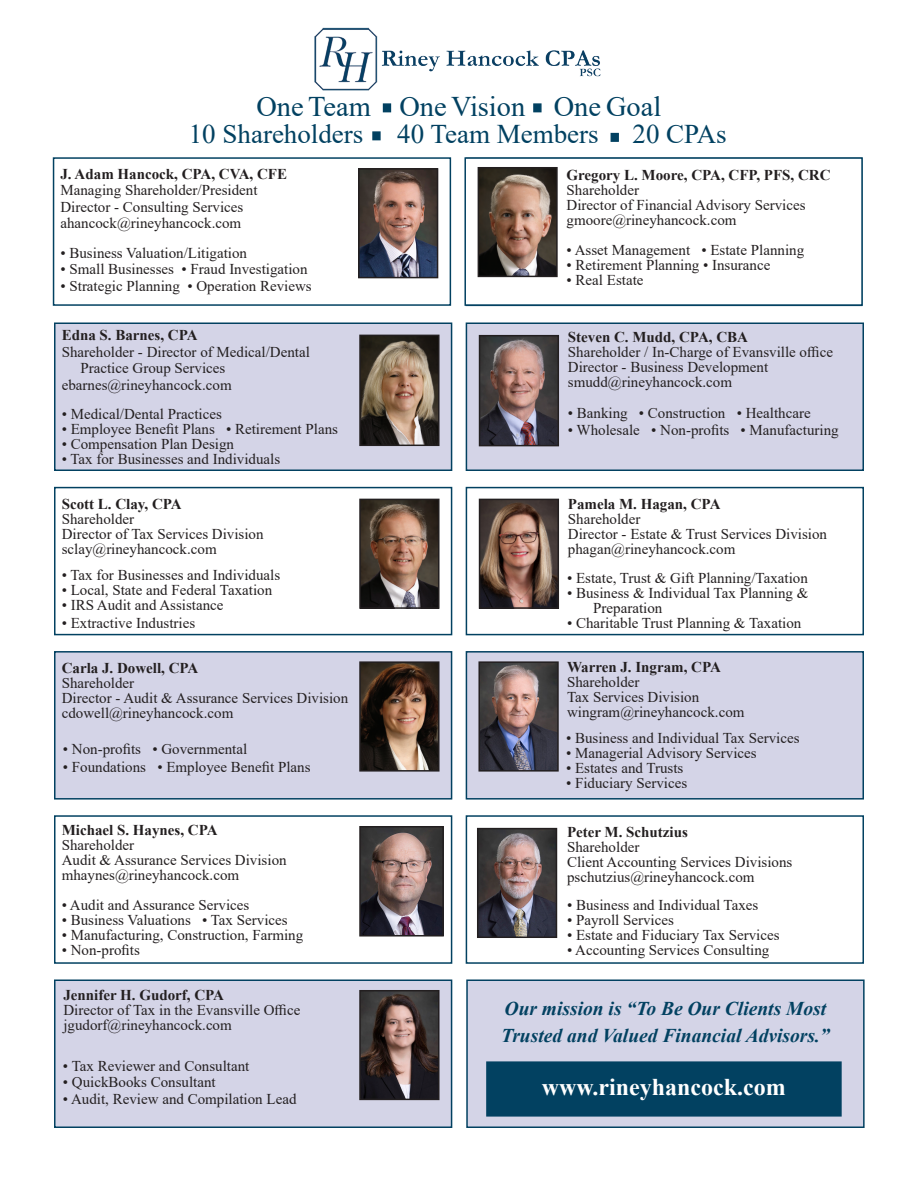
<style>
.page{position:relative;width:918px;height:1188px;background:#fff}
.page>*{position:absolute;margin:0;border:0;box-sizing:border-box;transform-origin:0 0}
.t1{font:28.5px "Times New Roman";color:#024161}
.t2{font:27px "Times New Roman";color:#024161}
.t3{font:700 24px "Times New Roman";color:#fff}
.t4{font:italic 700 19.5px "Times New Roman";color:#024161}
.t5{font:15px "Times New Roman";color:#231f20}
.t6{font:700 15px/15px "Times New Roman";color:#231f20}
.s1{font-weight:400}
</style>
<div class="page">
<img style="left:314px;top:27px;width:287px;height:64px">
<div style="left:383px;top:103px;width:8px;height:9px;background:#024161;border:1px solid #024161"></div>
<div style="left:533px;top:103px;width:9px;height:9px;background:#024161;border:1px solid #024161"></div>
<div style="left:372px;top:131px;width:9px;height:9px;background:#024161;border:1px solid #024161"></div>
<div style="left:611px;top:133px;width:8px;height:9px;background:#024161;border:1px solid #024161"></div>
<div style="left:54px;top:322px;width:398px;height:149px;background:#d4d4e7;border:2px solid #024161"></div>
<img style="left:362px;top:338px;width:75px;height:105px">
<div style="left:359px;top:335px;width:81px;height:111px;border:2px solid #231f20"></div>
<div style="left:466px;top:322px;width:398px;height:149px;background:#d4d4e7;border:2px solid #024161"></div>
<img style="left:482px;top:338px;width:74px;height:105px">
<div style="left:479px;top:335px;width:80px;height:111px;border:2px solid #231f20"></div>
<div style="left:466px;top:487px;width:398px;height:148px;border:2px solid #024161"></div>
<img style="left:362px;top:502px;width:75px;height:104px">
<div style="left:359px;top:499px;width:81px;height:110px;border:2px solid #231f20"></div>
<img style="left:482px;top:502px;width:74px;height:104px">
<div style="left:479px;top:499px;width:80px;height:110px;border:2px solid #231f20"></div>
<div style="left:54px;top:487px;width:398px;height:148px;border:2px solid #024161"></div>
<div style="left:466px;top:651px;width:398px;height:149px;background:#d4d4e7;border:2px solid #024161"></div>
<div style="left:54px;top:651px;width:398px;height:149px;background:#d4d4e7;border:2px solid #024161"></div>
<img style="left:362px;top:664px;width:75px;height:105px">
<div style="left:359px;top:661px;width:81px;height:111px;border:2px solid #231f20"></div>
<img style="left:481px;top:664px;width:75px;height:105px">
<div style="left:478px;top:661px;width:81px;height:111px;border:2px solid #231f20"></div>
<div style="left:466px;top:815px;width:398px;height:149px;border:2px solid #024161"></div>
<div style="left:54px;top:815px;width:398px;height:149px;border:2px solid #024161"></div>
<img style="left:362px;top:829px;width:79px;height:105px">
<div style="left:359px;top:826px;width:85px;height:111px;border:2px solid #231f20"></div>
<img style="left:480px;top:831px;width:74px;height:104px">
<div style="left:477px;top:828px;width:80px;height:110px;border:2px solid #231f20"></div>
<div style="left:54px;top:980px;width:398px;height:148px;background:#d4d4e7;border:2px solid #024161"></div>
<img style="left:362px;top:993px;width:75px;height:104px">
<div style="left:359px;top:990px;width:81px;height:110px;border:2px solid #231f20"></div>
<div style="left:53px;top:157px;width:398px;height:149px;background:#fff;border:2px solid #024161"></div>
<img style="left:361px;top:171px;width:74px;height:104px">
<div style="left:358px;top:168px;width:80px;height:110px;border:2px solid #231f20"></div>
<div style="left:464px;top:157px;width:399px;height:149px;background:#fff;border:2px solid #024161"></div>
<img style="left:481px;top:170px;width:74px;height:104px">
<div style="left:478px;top:167px;width:80px;height:110px;border:2px solid #231f20"></div>
<div style="left:467px;top:980px;width:397px;height:147px;background:#d4d4e7"></div>
<div style="left:466px;top:980px;width:399px;height:148px;border:2px solid #024161"></div>
<div style="left:487px;top:1062px;width:354px;height:54px;background:#024161"></div>
<div style="left:486px;top:1061px;width:356px;height:56px;border:2px solid #024161"></div>
<p class="t1" style="left:256px;top:86px;width:407px">One Team One Vision One Goal</p>
<p class="t2" style="left:189px;top:115px;width:412px">10 Shareholders 40 Team Members</p>
<p class="t2" style="left:633px;top:115px;width:96px">20 CPAs</p>
<p class="t6" style="left:60px;top:166px;width:228px">J. Adam Hancock, CPA, CVA, CFE</p>
<p class="t5" style="left:60px;top:180px;width:199px">Managing Shareholder/President</p>
<p class="t5" style="left:60px;top:196px;width:184px">Director - Consulting Services</p>
<p class="t5" style="left:60px;top:213px;width:182px">ahancock@rineyhancock.com</p>
<p class="t5" style="left:60px;top:242px;width:188px">• Business Valuation/Litigation</p>
<p class="t5" style="left:60px;top:259px;width:249px">• Small Businesses • Fraud Investigation</p>
<p class="t5" style="left:60px;top:275px;width:253px">• Strategic Planning • Operation Reviews</p>
<p class="t6" style="left:62px;top:327px;width:137px">Edna S. Barnes, CPA</p>
<p class="t5" style="left:62px;top:341px;width:250px">Shareholder - Director of Medical/Dental</p>
<p class="t5" style="left:80px;top:358px;width:146px">Practice Group Services</p>
<p class="t5" style="left:62px;top:374px;width:172px">ebarnes@rineyhancock.com</p>
<p class="t5" style="left:62px;top:403px;width:162px">• Medical/Dental Practices</p>
<p class="t5" style="left:62px;top:418px;width:278px">• Employee Benefit Plans • Retirement Plans</p>
<p class="t5" style="left:62px;top:433px;width:174px">• Compensation Plan Design</p>
<p class="t5" style="left:62px;top:448px;width:220px">• Tax for Businesses and Individuals</p>
<p class="t6" style="left:62px;top:496px;width:122px">Scott L. Clay, CPA</p>
<p class="t5" style="left:62px;top:508px;width:74px">Shareholder</p>
<p class="t5" style="left:62px;top:523px;width:203px">Director of Tax Services Division</p>
<p class="t5" style="left:62px;top:538px;width:157px">sclay@rineyhancock.com</p>
<p class="t5" style="left:62px;top:565px;width:220px">• Tax for Businesses and Individuals</p>
<p class="t5" style="left:62px;top:580px;width:212px">• Local, State and Federal Taxation</p>
<p class="t5" style="left:62px;top:595px;width:163px">• IRS Audit and Assistance</p>
<p class="t5" style="left:62px;top:613px;width:135px">• Extractive Industries</p>
<p class="t6" style="left:62px;top:660px;width:138px">Carla J. Dowell, CPA</p>
<p class="t5" style="left:62px;top:673px;width:74px">Shareholder</p>
<p class="t5" style="left:62px;top:688px;width:288px">Director - Audit &amp; Assurance Services Division</p>
<p class="t5" style="left:62px;top:703px;width:173px">cdowell@rineyhancock.com</p>
<p class="t5" style="left:63px;top:739px;width:186px">• Non-profits • Governmental</p>
<p class="t5" style="left:63px;top:757px;width:249px">• Foundations • Employee Benefit Plans</p>
<p class="t6" style="left:62px;top:822px;width:157px">Michael S. Haynes, CPA</p>
<p class="t5" style="left:62px;top:834px;width:74px">Shareholder</p>
<p class="t5" style="left:62px;top:849px;width:226px">Audit &amp; Assurance Services Division</p>
<p class="t5" style="left:62px;top:864px;width:179px">mhaynes@rineyhancock.com</p>
<p class="t5" style="left:62px;top:894px;width:189px">• Audit and Assurance Services</p>
<p class="t5" style="left:62px;top:909px;width:227px">• Business Valuations • Tax Services</p>
<p class="t5" style="left:62px;top:924px;width:243px">• Manufacturing, Construction, Farming</p>
<p class="t5" style="left:62px;top:939px;width:80px">• Non-profits</p>
<p class="t6" style="left:63px;top:987px;width:162px">Jennifer H. Gudorf, CPA</p>
<p class="t5" style="left:63px;top:1000px;width:239px">Director of Tax in the Evansville Office</p>
<p class="t5" style="left:63px;top:1015px;width:170px">jgudorf@rineyhancock.com</p>
<p class="t5" style="left:63px;top:1055px;width:188px">• Tax Reviewer and Consultant</p>
<p class="t5" style="left:63px;top:1072px;width:154px">• QuickBooks Consultant</p>
<p class="t5" style="left:63px;top:1088px;width:235px">• Audit, Review and Compilation Lead</p>
<p class="t6" style="left:567px;top:167px;width:265px">Gregory L. Moore, CPA, CFP, PFS, CRC<br><span class="s1">Shareholder</span></p>
<p class="t5" style="left:567px;top:194px;width:241px">Director of Financial Advisory Services</p>
<p class="t5" style="left:567px;top:209px;width:172px">gmoore@rineyhancock.com</p>
<p class="t5" style="left:567px;top:239px;width:239px">• Asset Management • Estate Planning</p>
<p class="t5" style="left:567px;top:254px;width:205px">• Retirement Planning • Insurance</p>
<p class="t5" style="left:567px;top:269px;width:78px">• Real Estate</p>
<p class="t6" style="left:568px;top:329px;width:182px">Steven C. Mudd, CPA, CBA</p>
<p class="t5" style="left:568px;top:341px;width:267px">Shareholder / In-Charge of Evansville office</p>
<p class="t5" style="left:568px;top:356px;width:202px">Director - Business Development</p>
<p class="t5" style="left:568px;top:371px;width:166px">smudd@rineyhancock.com</p>
<p class="t5" style="left:568px;top:403px;width:244px">• Banking • Construction • Healthcare</p>
<p class="t5" style="left:568px;top:419px;width:272px">• Wholesale • Non-profits • Manufacturing</p>
<p class="t5" style="left:577px;top:372px;width:173px">Steven C. Mudd, CPA, CBA</p>
<p class="t5" style="left:577px;top:408px;width:202px">Director - Business Development</p>
<p class="t5" style="left:577px;top:426px;width:166px">smudd@rineyhancock.com</p>
<p class="t6" style="left:568px;top:496px;width:154px">Pamela M. Hagan, CPA</p>
<p class="t5" style="left:568px;top:508px;width:74px">Shareholder</p>
<p class="t5" style="left:568px;top:523px;width:261px">Director - Estate &amp; Trust Services Division</p>
<p class="t5" style="left:568px;top:538px;width:169px">phagan@rineyhancock.com</p>
<p class="t5" style="left:567px;top:567px;width:242px">• Estate, Trust &amp; Gift Planning/Taxation</p>
<p class="t5" style="left:567px;top:582px;width:243px">• Business &amp; Individual Tax Planning &amp;</p>
<p class="t5" style="left:593px;top:597px;width:71px">Preparation</p>
<p class="t5" style="left:567px;top:612px;width:236px">• Charitable Trust Planning &amp; Taxation</p>
<p class="t6" style="left:567px;top:659px;width:156px">Warren J. Ingram, CPA</p>
<p class="t5" style="left:567px;top:671px;width:74px">Shareholder</p>
<p class="t5" style="left:567px;top:686px;width:134px">Tax Services Division</p>
<p class="t5" style="left:567px;top:701px;width:179px">wingram@rineyhancock.com</p>
<p class="t5" style="left:566px;top:728px;width:235px">• Business and Individual Tax Services</p>
<p class="t5" style="left:566px;top:743px;width:192px">• Managerial Advisory Services</p>
<p class="t5" style="left:566px;top:758px;width:119px">• Estates and Trusts</p>
<p class="t5" style="left:566px;top:773px;width:123px">• Fiduciary Services</p>
<p class="t6" style="left:567px;top:824px;width:122px">Peter M. Schutzius</p>
<p class="t5" style="left:567px;top:837px;width:74px">Shareholder</p>
<p class="t5" style="left:567px;top:852px;width:227px">Client Accounting Services Divisions</p>
<p class="t5" style="left:567px;top:867px;width:189px">pschutzius@rineyhancock.com</p>
<p class="t5" style="left:567px;top:895px;width:193px">• Business and Individual Taxes</p>
<p class="t5" style="left:567px;top:910px;width:108px">• Payroll Services</p>
<p class="t5" style="left:567px;top:925px;width:214px">• Estate and Fiduciary Tax Services</p>
<p class="t5" style="left:567px;top:940px;width:204px">• Accounting Services Consulting</p>
<p class="t4" style="left:505px;top:995px;width:323px">Our mission is “To Be Our Clients Most</p>
<p class="t4" style="left:501px;top:1022px;width:330px">Trusted and Valued Financial Advisors.”</p>
<p class="t3" style="left:542px;top:1070px;width:245px">www.rineyhancock.com</p>
</div>
